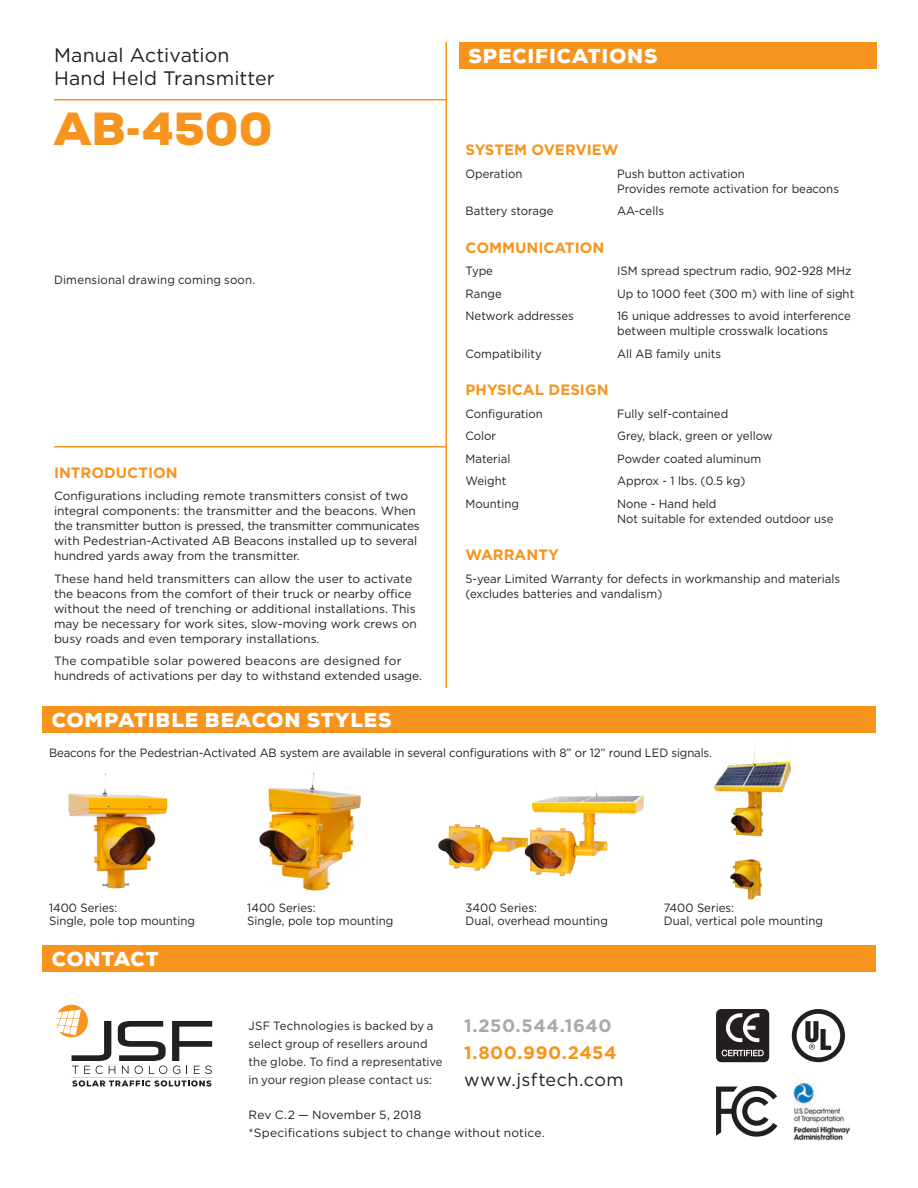
<style>
.page{position:relative;width:918px;height:1188px;background:#fff}
.page>*{position:absolute;margin:0;border:0;box-sizing:border-box;transform-origin:0 0}
.t1{font:900 45px "Nexa";color:#f7941d}
.t2{font:900 19.5px "Nexa";letter-spacing:.05em;color:#fff}
.t3{font:19.5px/22.5px "Gotham";letter-spacing:.005em;color:#231f20}
.t4{font:18px "Gotham";letter-spacing:.025em;color:#231f20}
.t5{font:700 18px "Gotham";letter-spacing:.03em;color:#a7a9ac}
.t6{font:700 18px "Gotham";letter-spacing:.03em;color:#f7941d}
.t7{font:700 15px "Gotham";color:#f7941d}
.t8{font:12px/15px "Gotham";color:#231f20;scale:.95 1}
.t9{font:12px/15px "Gotham";color:#231f20}
</style>
<div class="page">
<hr style="left:54px;top:446px;width:393px;height:2px;background:#f7941d">
<hr style="left:446px;top:42px;width:1px;height:646px;background:#f7941d">
<hr style="left:54px;top:99px;width:393px;height:1px;background:#f7941d">
<svg style="left:55px;top:1005px;width:157px;height:82px"></svg>
<svg style="left:716px;top:1086px;width:61px;height:51px"></svg>
<img style="left:794px;top:1083px;width:56px;height:57px">
<svg style="left:716px;top:1009px;width:53px;height:53px;background:#4c494a"></svg>
<svg style="left:792px;top:1009px;width:53px;height:53px"></svg>
<div style="left:459px;top:42px;width:417px;height:27px;background:#f7941d"></div>
<div style="left:42px;top:945px;width:834px;height:27px;background:#f7941d"></div>
<div style="left:42px;top:706px;width:834px;height:27px;background:#f7941d"></div>
<img style="left:68px;top:773px;width:100px;height:116px">
<img style="left:259px;top:772px;width:102px;height:119px">
<img style="left:438px;top:823px;width:83px;height:48px">
<img style="left:521px;top:785px;width:123px;height:92px">
<img style="left:713px;top:743px;width:78px;height:157px">
<h2 class="t3" style="left:54px;top:44px;width:222px">Manual Activation<br>Hand Held Transmitter</h2>
<h1 class="t1" style="left:54px;top:99px;width:220px">AB-4500</h1>
<p class="t8" style="left:54px;top:272px;width:213px">Dimensional drawing coming soon.</p>
<p class="t7" style="left:54px;top:463px;width:125px">INTRODUCTION</p>
<p class="t9" style="left:54px;top:488px;width:367px">Configurations including remote transmitters consist of two integral components: the transmitter and the beacons. When the transmitter button is pressed, the transmitter communicates with Pedestrian-Activated AB Beacons installed up to several hundred yards away from the transmitter.</p>
<p class="t9" style="left:54px;top:571px;width:364px">These hand held transmitters can allow the user to activate the beacons from the comfort of their truck or nearby office without the need of trenching or additional installations. This may be necessary for work sites, slow-moving work crews on busy roads and even temporary installations.</p>
<p class="t9" style="left:54px;top:653px;width:370px">The compatible solar powered beacons are designed for hundreds of activations per day to withstand extended usage.</p>
<h2 class="t2" style="left:468px;top:43px;width:191px">SPECIFICATIONS</h2>
<p class="t7" style="left:466px;top:140px;width:155px">SYSTEM OVERVIEW</p>
<p class="t8" style="left:466px;top:166px;width:61px">Operation</p>
<p class="t8" style="left:617px;top:166px;width:235px">Push button activation<br>Provides remote activation for beacons</p>
<p class="t8" style="left:466px;top:203px;width:94px">Battery storage</p>
<p class="t8" style="left:617px;top:203px;width:51px">AA-cells</p>
<p class="t7" style="left:466px;top:237px;width:140px">COMMUNICATION</p>
<p class="t8" style="left:466px;top:263px;width:30px">Type</p>
<p class="t8" style="left:617px;top:263px;width:248px">ISM spread spectrum radio, 902-928 MHz</p>
<p class="t8" style="left:466px;top:286px;width:40px">Range</p>
<p class="t8" style="left:617px;top:286px;width:251px">Up to 1000 feet (300 m) with line of sight</p>
<p class="t8" style="left:466px;top:308px;width:115px">Network addresses</p>
<p class="t8" style="left:617px;top:308px;width:248px">16 unique addresses to avoid interference between multiple crosswalk locations</p>
<p class="t8" style="left:466px;top:346px;width:82px">Compatibility</p>
<p class="t8" style="left:617px;top:346px;width:111px">All AB family units</p>
<p class="t7" style="left:466px;top:380px;width:145px">PHYSICAL DESIGN</p>
<p class="t8" style="left:466px;top:406px;width:83px">Configuration</p>
<p class="t8" style="left:617px;top:406px;width:119px">Fully self-contained</p>
<p class="t8" style="left:466px;top:428px;width:34px">Color</p>
<p class="t8" style="left:617px;top:428px;width:165px">Grey, black, green or yellow</p>
<p class="t8" style="left:466px;top:451px;width:49px">Material</p>
<p class="t8" style="left:617px;top:451px;width:153px">Powder coated aluminum</p>
<p class="t8" style="left:466px;top:473px;width:44px">Weight</p>
<p class="t8" style="left:617px;top:473px;width:136px">Approx - 1 lbs. (0.5 kg)</p>
<p class="t8" style="left:466px;top:496px;width:58px">Mounting</p>
<p class="t8" style="left:617px;top:496px;width:229px">None - Hand held<br>Not suitable for extended outdoor use</p>
<p class="t7" style="left:466px;top:545px;width:95px">WARRANTY</p>
<p class="t8" style="left:466px;top:571px;width:396px">5-year Limited Warranty for defects in workmanship and materials (excludes batteries and vandalism)</p>
<h2 class="t2" style="left:52px;top:707px;width:341px">COMPATIBLE BEACON STYLES</h2>
<p class="t8" style="left:49px;top:745px;width:699px">Beacons for the Pedestrian-Activated AB system are available in several configurations with 8” or 12” round LED signals.</p>
<p class="t8" style="left:49px;top:901px;width:155px;line-height:12.8px">1400 Series:<br>Single, pole top mounting</p>
<p class="t8" style="left:247px;top:901px;width:155px;line-height:12.8px">1400 Series:<br>Single, pole top mounting</p>
<p class="t8" style="left:466px;top:901px;width:151px;line-height:12.8px">3400 Series:<br>Dual, overhead mounting</p>
<p class="t8" style="left:664px;top:901px;width:169px;line-height:12.8px">7400 Series:<br>Dual, vertical pole mounting</p>
<h2 class="t2" style="left:52px;top:946px;width:108px">CONTACT</h2>
<h3 class="t5" style="left:464px;top:1014px;width:149px">1.250.544.1640</h3>
<h3 class="t6" style="left:464px;top:1041px;width:154px">1.800.990.2454</h3>
<h3 class="t4" style="left:464px;top:1068px;width:161px">www.jsftech.com</h3>
<p class="t8" style="left:249px;top:1017px;width:206px;line-height:18px">JSF Technologies is backed by a select group of resellers around the globe. To find a representative in your region please contact us:</p>
<p class="t9" style="left:249px;top:1106px;width:298px;line-height:18px">Rev C.2 — November 5, 2018<br>*Specifications subject to change without notice.</p>
</div>
